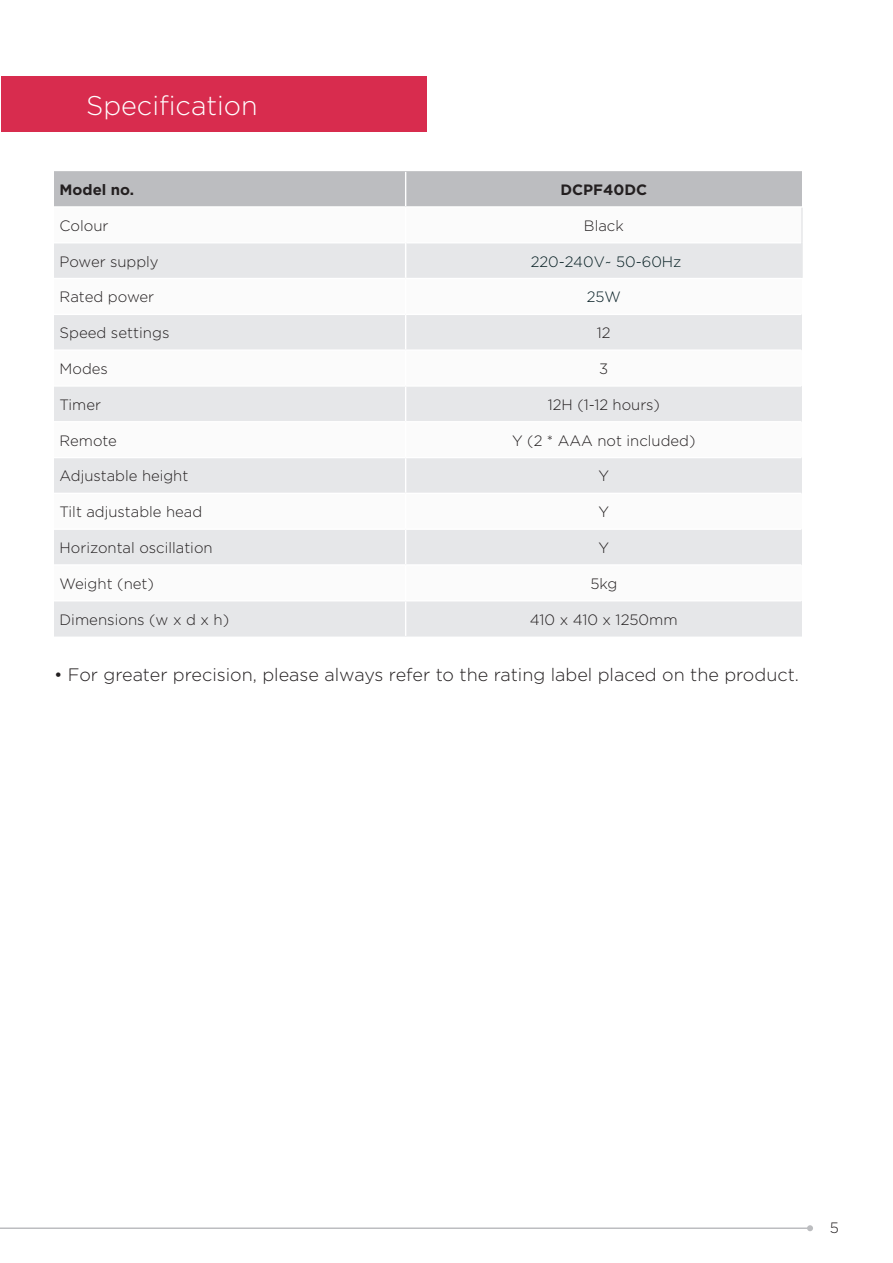
<style>
.page{position:relative;width:893px;height:1263px;background:#fff}
.page>*{position:absolute;margin:0;border:0;box-sizing:border-box;transform-origin:0 0}
.t1{font:300 27px "Gotham";color:#fff}
.adjusted_justification{font:300 18px "Gotham";color:#231f20}
.t2{font:300 15px "Gotham";color:#231f20}
.t3{font:700 15px "Gotham";color:#231f20}
.t4{font:300 15px "Gotham";color:#051e22}
.t5{font:300 15px "Gotham";color:#061e24}
</style>
<div class="page">
<div style="left:54px;top:171px;width:748px;height:35px;background:#bcbdc0"></div>
<svg style="left:54px;top:243px;width:748px;height:393px;fill:#e6e7e9"></svg>
<svg style="left:54px;top:565px;width:748px;height:36px"></svg>
<hr style="left:405px;top:172px;width:1px;height:34px;background:#fff">
<hr style="left:405px;top:279px;width:1px;height:35px;background:#fff">
<hr style="left:405px;top:315px;width:1px;height:34px;background:#fff">
<hr style="left:405px;top:351px;width:1px;height:34px;background:#fff">
<hr style="left:405px;top:387px;width:1px;height:34px;background:#fff">
<hr style="left:405px;top:422px;width:1px;height:35px;background:#fff">
<hr style="left:405px;top:458px;width:1px;height:35px;background:#fff">
<hr style="left:405px;top:494px;width:1px;height:34px;background:#fff">
<hr style="left:405px;top:530px;width:1px;height:34px;background:#fff">
<hr style="left:405px;top:566px;width:1px;height:34px;background:#fff">
<hr style="left:405px;top:601px;width:1px;height:35px;background:#fff">
<hr style="left:54px;top:314px;width:352px;height:1px;background:#fff">
<hr style="left:406px;top:314px;width:395px;height:1px;background:#fff">
<hr style="left:54px;top:349px;width:352px;height:2px;background:#fff">
<hr style="left:406px;top:349px;width:395px;height:2px;background:#fff">
<hr style="left:54px;top:421px;width:352px;height:1px;background:#fff">
<hr style="left:406px;top:421px;width:395px;height:1px;background:#fff">
<hr style="left:54px;top:457px;width:352px;height:1px;background:#fff">
<hr style="left:406px;top:457px;width:395px;height:1px;background:#fff">
<hr style="left:54px;top:493px;width:352px;height:1px;background:#fff">
<hr style="left:406px;top:493px;width:395px;height:1px;background:#fff">
<hr style="left:54px;top:528px;width:352px;height:2px;background:#fff">
<hr style="left:406px;top:528px;width:395px;height:2px;background:#fff">
<hr style="left:54px;top:564px;width:352px;height:2px;background:#fff">
<hr style="left:406px;top:564px;width:395px;height:2px;background:#fff">
<hr style="left:54px;top:600px;width:352px;height:1px;background:#fff">
<hr style="left:406px;top:600px;width:395px;height:1px;background:#fff">
<hr style="left:54px;top:385px;width:352px;height:2px;background:#fff">
<hr style="left:406px;top:385px;width:395px;height:2px;background:#fff">
<hr style="left:405px;top:243px;width:1px;height:35px;background:#fff">
<hr style="left:54px;top:278px;width:352px;height:1px;background:#fff">
<hr style="left:406px;top:278px;width:397px;height:1px;background:#fff">
<hr style="left:801px;top:208px;width:2px;height:35px;background:#e6e7e9">
<hr style="left:801px;top:243px;width:2px;height:35px;background:#e6e7e9">
<div style="left:1px;top:77px;width:425px;height:55px;background:#d82c4e"></div>
<hr style="left:0;top:1227px;width:810px;height:2px;background:#bcbdc0">
<svg style="left:807px;top:1225px;width:6px;height:6px"></svg>
<p class="t1" style="left:86px;top:88px;width:173px">Specification</p>
<p class="t3" style="left:60px;top:180px;width:76px">Model no.</p>
<p class="t3" style="left:560px;top:180px;width:88px">DCPF40DC</p>
<p class="t2" style="left:60px;top:216px;width:51px">Colour</p>
<p class="t2" style="left:584px;top:216px;width:41px">Black</p>
<p class="t2" style="left:60px;top:252px;width:101px">Power supply</p>
<p class="t4" style="left:531px;top:252px;width:152px">220-240V~ 50-60Hz</p>
<p class="t2" style="left:60px;top:288px;width:96px">Rated power</p>
<p class="t5" style="left:587px;top:288px;width:36px">25W</p>
<p class="t2" style="left:60px;top:323px;width:111px">Speed settings</p>
<p class="t2" style="left:597px;top:323px;width:15px">12</p>
<p class="t2" style="left:60px;top:359px;width:50px">Modes</p>
<p class="t2" style="left:599px;top:359px;width:11px">3</p>
<p class="t2" style="left:60px;top:395px;width:43px">Timer</p>
<p class="t2" style="left:548px;top:395px;width:113px">12H (1-12 hours)</p>
<p class="t2" style="left:60px;top:431px;width:59px">Remote</p>
<p class="t2" style="left:512px;top:431px;width:185px">Y (2 * AAA not included)</p>
<p class="t2" style="left:60px;top:467px;width:130px">Adjustable height</p>
<p class="t2" style="left:598px;top:467px;width:12px">Y</p>
<p class="t2" style="left:60px;top:502px;width:144px">Tilt adjustable head</p>
<p class="t2" style="left:598px;top:502px;width:12px">Y</p>
<p class="t2" style="left:60px;top:538px;width:155px">Horizontal oscillation</p>
<p class="t2" style="left:598px;top:538px;width:12px">Y</p>
<p class="t2" style="left:60px;top:574px;width:96px">Weight (net)</p>
<p class="t2" style="left:590px;top:574px;width:28px">5kg</p>
<p class="t2" style="left:60px;top:610px;width:171px">Dimensions (w x d x h)</p>
<p class="t2" style="left:530px;top:610px;width:149px">410 x 410 x 1250mm</p>
<p class="adjusted_justification" style="left:54px;top:663px;width:746px">• For greater precision, please always refer to the rating label placed on the product.</p>
<p class="t2" style="left:830px;top:1218px;width:11px">5</p>
</div>
